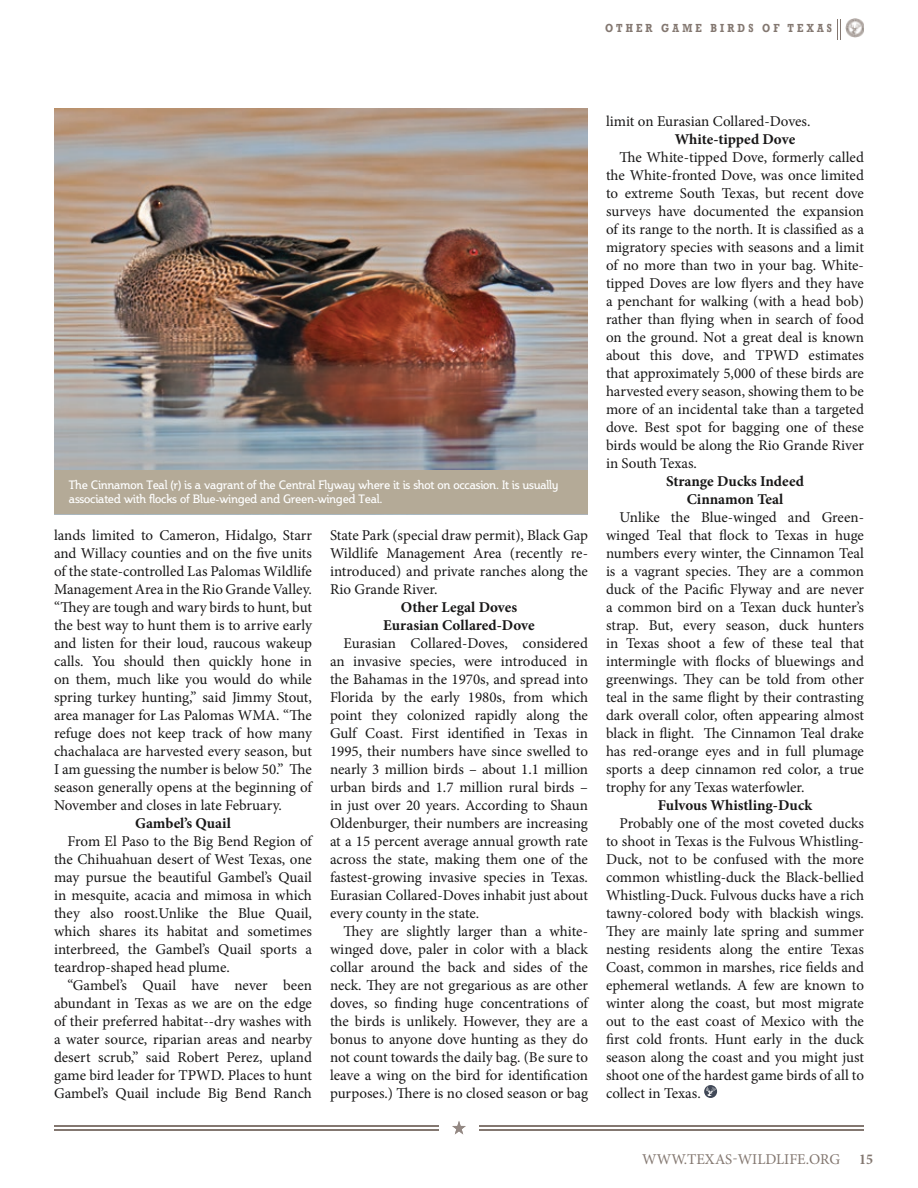
<style>
.page{position:relative;width:918px;height:1188px;background:#fff}
.page>*{position:absolute;margin:0;border:0;box-sizing:border-box;transform-origin:0 0}
.t1{font:15px/18px "Minion Pro";color:#181717;text-align:justify}
.t2{font:700 15px/18px "Minion Pro";color:#181717;text-align:center}
.t3{font:15px "Minion Pro";color:#837770}
.t4{font:700 condensed 15px "Minion Pro";color:#837770}
.t5{font:12px/13.5px "Steinem";letter-spacing:-.01em;color:#fff}
.t6{font:700 12px "Rockwell";letter-spacing:.325em;color:#837770;scale:.8 1}
</style>
<div class="page">
<svg style="left:452px;top:1121px;width:14px;height:13px"></svg>
<hr style="left:479px;top:1125px;width:385px;height:1px;background:#837770">
<hr style="left:479px;top:1130px;width:385px;height:1px;background:#837770">
<hr style="left:54px;top:1125px;width:385px;height:1px;background:#837770">
<hr style="left:54px;top:1130px;width:385px;height:1px;background:#837770">
<svg style="left:837px;top:19px;width:4px;height:20px"></svg>
<img style="left:845px;top:19px;width:19px;height:19px">
<svg style="left:704px;top:1085px;width:13px;height:13px"></svg>
<svg style="left:706px;top:1086px;width:10px;height:10px"></svg>
<img style="left:54px;top:108px;width:534px;height:363px">
<div style="left:54px;top:471px;width:534px;height:43px;background:#b4aa97"></div>
<p class="t6" style="left:605px;top:21px;width:285px">OTHER GAME BIRDS OF TEXAS</p>
<p class="t5" style="left:69px;top:479px;width:491px">The Cinnamon Teal (r) is a vagrant of the Central Flyway where it is shot on occasion. It is usually associated with flocks of Blue-winged and Green-winged Teal.</p>
<p class="t1" style="left:54px;top:526px;width:260px">lands limited to Cameron, Hidalgo, Starr and Willacy counties and on the five units of the state-controlled Las Palomas Wildlife Management Area in the Rio Grande Valley. “They are tough and wary birds to hunt, but the best way to hunt them is to arrive early and listen for their loud, raucous wakeup calls. You should then quickly hone in on them, much like you would do while spring turkey hunting,” said Jimmy Stout, area manager for Las Palomas WMA. “The refuge does not keep track of how many chachalaca are harvested every season, but I am guessing the number is below 50.” The season generally opens at the beginning of November and closes in late February.</p>
<p class="t2" style="left:135px;top:814px;width:97px">Gambel’s Quail</p>
<p class="t1" style="left:54px;top:832px;width:260px;text-indent:14px">From El Paso to the Big Bend Region of the Chihuahuan desert of West Texas, one may pursue the beautiful Gambel’s Quail in mesquite, acacia and mimosa in which they also roost.Unlike the Blue Quail, which shares its habitat and sometimes interbreed, the Gambel’s Quail sports a teardrop-shaped head plume.</p>
<p class="t1" style="left:54px;top:976px;width:260px;text-indent:14px">“Gambel’s Quail have never been abundant in Texas as we are on the edge of their preferred habitat--dry washes with a water source, riparian areas and nearby desert scrub,” said Robert Perez, upland game bird leader for TPWD. Places to hunt Gambel’s Quail include Big Bend Ranch</p>
<p class="t1" style="left:330px;top:526px;width:260px">State Park (special draw permit), Black Gap Wildlife Management Area (recently re&shy;introduced) and private ranches along the Rio Grande River.</p>
<p class="t2" style="left:383px;top:598px;width:153px">Other Legal Doves<br>Eurasian Collared-Dove</p>
<p class="t1" style="left:330px;top:634px;width:260px;text-indent:14px">Eurasian Collared-Doves, considered an invasive species, were introduced in the Bahamas in the 1970s, and spread into Florida by the early 1980s, from which point they colonized rapidly along the Gulf Coast. First identified in Texas in 1995, their numbers have since swelled to nearly 3 million birds – about 1.1 million urban birds and 1.7 million rural birds – in just over 20 years. According to Shaun Oldenburger, their numbers are increasing at a 15 percent average annual growth rate across the state, making them one of the fastest-growing invasive species in Texas.<br>Eurasian Collared-Doves inhabit just about every county in the state.</p>
<p class="t1" style="left:330px;top:922px;width:260px;text-indent:14px">They are slightly larger than a white&shy;winged dove, paler in color with a black collar around the back and sides of the neck. They are not gregarious as are other doves, so finding huge concentrations of the birds is unlikely. However, they are a bonus to anyone dove hunting as they do not count towards the daily bag. (Be sure to leave a wing on the bird for identification purposes.) There is no closed season or bag</p>
<p class="t1" style="left:606px;top:112px;width:206px">limit on Eurasian Collared-Doves.</p>
<p class="t2" style="left:675px;top:130px;width:122px">White-tipped Dove</p>
<p class="t1" style="left:606px;top:148px;width:260px;text-indent:14px">The White-tipped Dove, formerly called the White-fronted Dove, was once limited to extreme South Texas, but recent dove surveys have documented the expansion of its range to the north. It is classified as a migratory species with seasons and a limit of no more than two in your bag. White&shy;tipped Doves are low flyers and they have a penchant for walking (with a head bob) rather than flying when in search of food on the ground. Not a great deal is known about this dove, and TPWD estimates that approximately 5,000 of these birds are harvested every season, showing them to be more of an incidental take than a targeted dove. Best spot for bagging one of these birds would be along the Rio Grande River in South Texas.</p>
<p class="t2" style="left:666px;top:472px;width:139px">Strange Ducks Indeed<br>Cinnamon Teal</p>
<p class="t1" style="left:606px;top:508px;width:260px;text-indent:14px">Unlike the Blue-winged and Green&shy;winged Teal that flock to Texas in huge numbers every winter, the Cinnamon Teal is a vagrant species. They are a common duck of the Pacific Flyway and are never a common bird on a Texan duck hunter’s strap. But, every season, duck hunters in Texas shoot a few of these teal that intermingle with flocks of bluewings and greenwings. They can be told from other teal in the same flight by their contrasting dark overall color, often appearing almost black in flight. The Cinnamon Teal drake has red-orange eyes and in full plumage sports a deep cinnamon red color, a true trophy for any Texas waterfowler.</p>
<p class="t2" style="left:658px;top:796px;width:156px">Fulvous Whistling-Duck</p>
<p class="t1" style="left:606px;top:814px;width:260px;text-indent:14px">Probably one of the most coveted ducks to shoot in Texas is the Fulvous Whistling-Duck, not to be confused with the more common whistling-duck the Black-bellied Whistling-Duck. Fulvous ducks have a rich tawny-colored body with blackish wings.<br>They are mainly late spring and summer nesting residents along the entire Texas Coast, common in marshes, rice fields and ephemeral wetlands. A few are known to winter along the coast, but most migrate out to the east coast of Mexico with the first cold fronts. Hunt early in the duck season along the coast and you might just shoot one of the hardest game birds of all to collect in Texas.</p>
<p class="t3" style="left:642px;top:1149px;width:199px">WWW.TEXAS-WILDLIFE.ORG</p>
<p class="t4" style="left:859px;top:1149px;width:15px">15</p>
</div>
